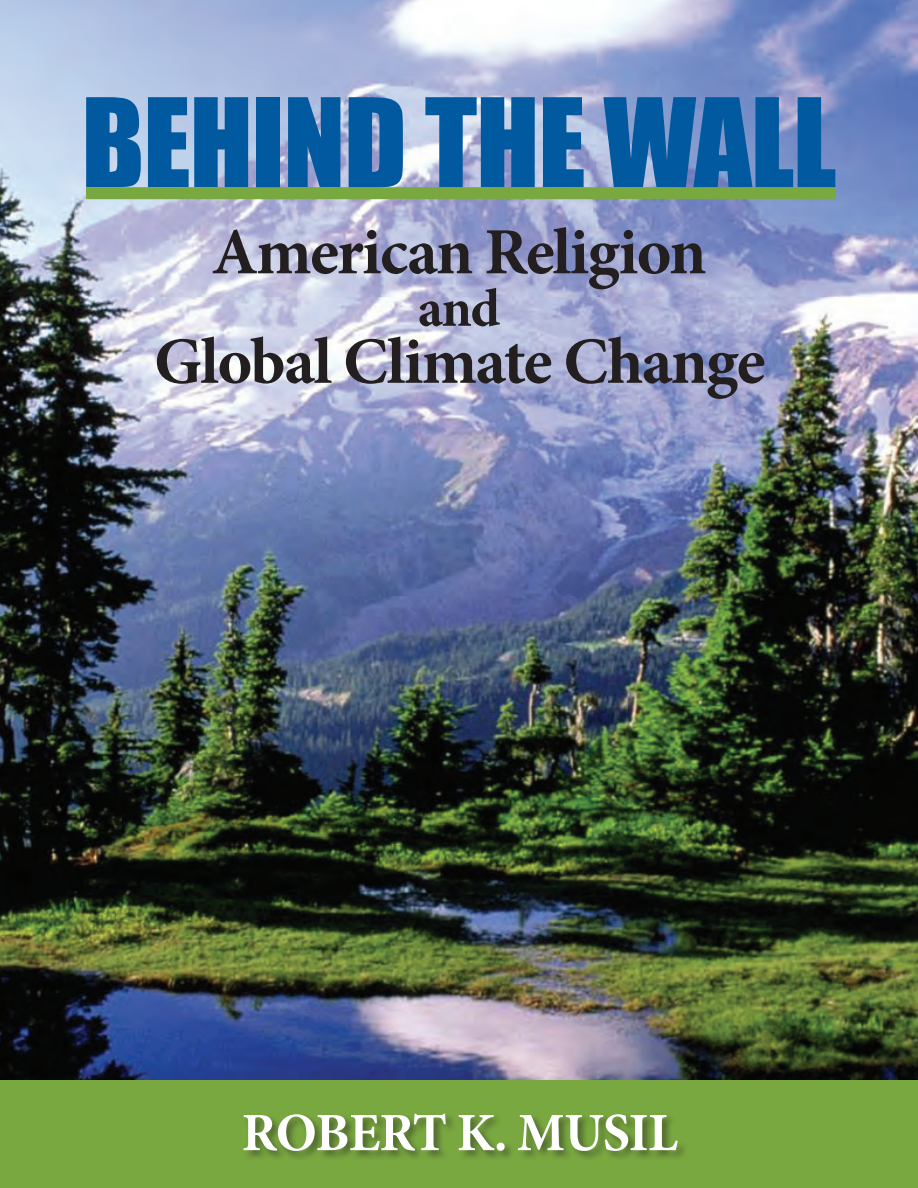
<style>
.page{position:relative;width:918px;height:1188px;background:#fff}
.page>*{position:absolute;margin:0;border:0;box-sizing:border-box;transform-origin:0 0}
.t1{font:114px "Impact";letter-spacing:-.01em;color:#01599f}
.t2{font:700 66px "Minion Pro";letter-spacing:-.025em;color:#231f20}
.t3{font:700 54px "Minion Pro";letter-spacing:-.015em;color:#fff}
.t4{font:700 54px "Minion Pro";color:#231f20}
</style>
<div class="page">
<img style="left:0;top:0;width:918px;height:1080px">
<div style="left:0;top:1080px;width:918px;height:108px;background:#79a840"></div>
<div style="left:86px;top:187px;width:750px;height:12px;background:#79a840"></div>
<div style="left:242px;top:1112px;width:446px;height:50px;background:#231f20;opacity:.5"></div>
<h1 class="t1" style="left:82px;top:72px;width:756px">BEHIND THE WALL</h1>
<p class="t2" style="left:212px;top:206px;width:496px">American Religion</p>
<p class="t4" style="left:418px;top:270px;width:84px">and</p>
<p class="t2" style="left:154px;top:315px;width:613px">Global Climate Change</p>
<p class="t3" style="left:242px;top:1095px;width:438px">Robert K. Musil</p>
</div>
